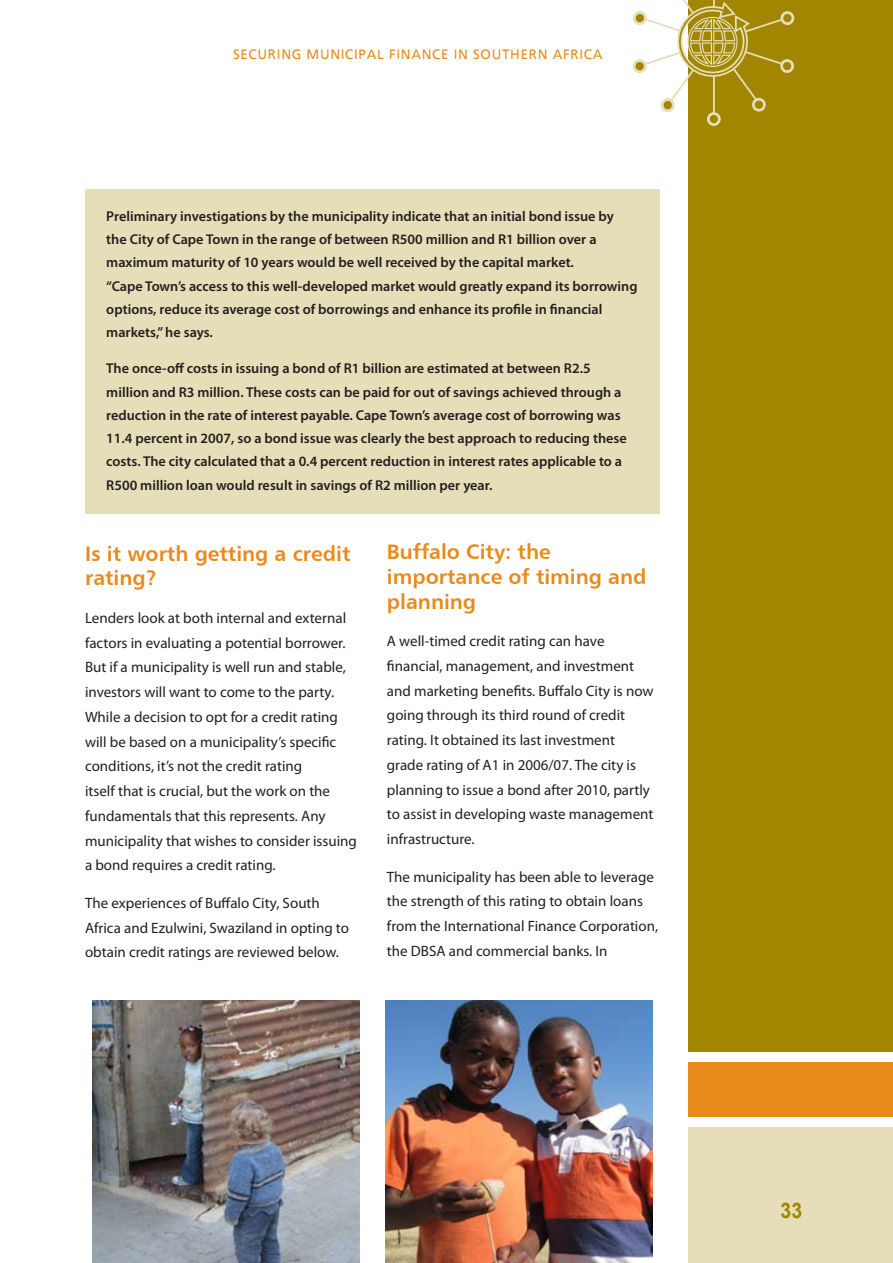
<style>
.page{position:relative;width:893px;height:1263px;background:#fff}
.page>*{position:absolute;margin:0;border:0;box-sizing:border-box;transform-origin:0 0}
.t1{font:700 21.45px "Arial";color:#a28500;scale:.91 1}
.t2{font:21px/24.8px "Humanist 777 BT Bold B";color:#e88a1c}
.t3{font:15px/24.8px "Myriad Pro";color:#231f20}
.t4{font:600 14.25px/23.2px "Myriad Pro";color:#231f20}
.t5{font:13.5px "Frutiger Linotype";letter-spacing:.05em;color:#e88a1c}
</style>
<div class="page">
<div style="left:689px;top:1128px;width:204px;height:135px;background:#e6deb8"></div>
<div style="left:689px;top:0;width:204px;height:1051px;background:#a28500"></div>
<div style="left:689px;top:1062px;width:204px;height:54px;background:#e88a1c"></div>
<div style="left:707px;top:112px;width:14px;height:14px;border:3px solid #e6deb8;border-radius:50%"></div>
<svg style="left:633px;top:0;width:162px;height:115px"></svg>
<div style="left:85px;top:189px;width:574px;height:324px;background:#e6deb8"></div>
<img style="left:93px;top:1000px;width:266px;height:263px">
<img style="left:386px;top:1000px;width:266px;height:263px">
<p class="t5" style="left:233px;top:46px;width:371px">SECURING MUNICIPAL FINANCE IN SOUTHERN AFRICA</p>
<p class="t4" style="left:106px;top:204px;width:533px">Preliminary investigations by the municipality indicate that an initial bond issue by the City of Cape Town in the range of between R500 million and R1 billion over a maximum maturity of 10 years would be well received by the capital market.<br>“Cape Town’s access to this well-developed market would greatly expand its borrowing options, reduce its average cost of borrowings and enhance its profile in financial markets,” he says.</p>
<p class="t4" style="left:106px;top:356px;width:522px">The once-off costs in issuing a bond of R1 billion are estimated at between R2.5 million and R3 million. These costs can be paid for out of savings achieved through a reduction in the rate of interest payable. Cape Town’s average cost of borrowing was 11.4 percent in 2007, so a bond issue was clearly the best approach to reducing these costs. The city calculated that a 0.4 percent reduction in interest rates applicable to a R500 million loan would result in savings of R2 million per year.</p>
<h2 class="t2" style="left:85px;top:540px;width:267px">Is it worth getting a credit rating?</h2>
<p class="t3" style="left:85px;top:605px;width:273px">Lenders look at both internal and external factors in evaluating a potential borrower.<br>But if a municipality is well run and stable, investors will want to come to the party.<br>While a decision to opt for a credit rating will be based on a municipality’s specific conditions, it’s not the credit rating<br>itself that is crucial, but the work on the fundamentals that this represents. Any municipality that wishes to consider issuing a bond requires a credit rating.</p>
<p class="t3" style="left:85px;top:890px;width:265px">The experiences of Buffalo City, South<br>Africa and Ezulwini, Swaziland in opting to obtain credit ratings are reviewed below.</p>
<h2 class="t2" style="left:387px;top:539px;width:261px">Buffalo City: the importance of timing and planning</h2>
<p class="t3" style="left:387px;top:628px;width:268px">A well-timed credit rating can have financial, management, and investment and marketing benefits. Buffalo City is now going through its third round of credit rating. It obtained its last investment grade rating of A1 in 2006/07. The city is planning to issue a bond after 2010, partly to assist in developing waste management infrastructure.</p>
<p class="t3" style="left:387px;top:864px;width:273px">The municipality has been able to leverage the strength of this rating to obtain loans from the International Finance Corporation, the DBSA and commercial banks. In</p>
<h1 class="t1" style="left:780px;top:1196px;width:25px">33</h1>
</div>
